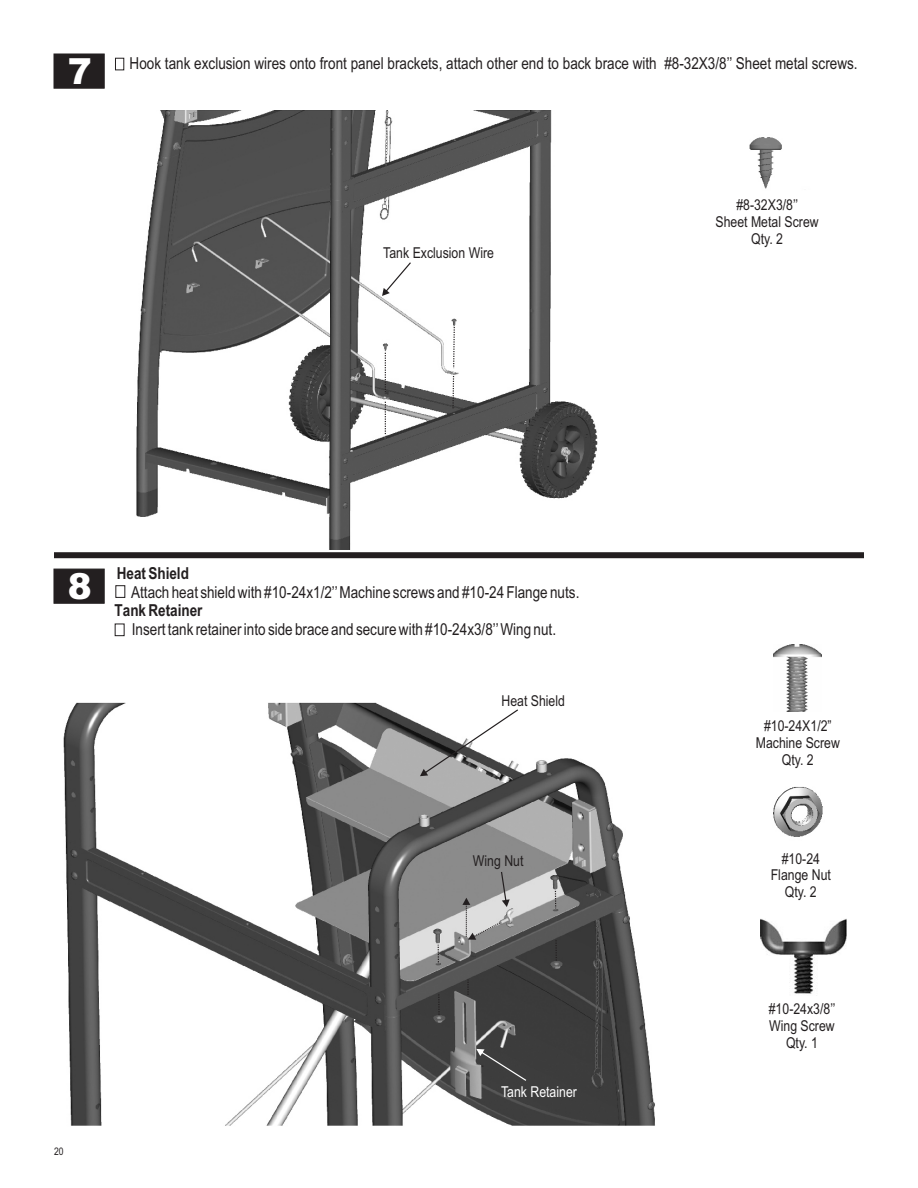
<style>
.page{position:relative;width:918px;height:1188px;background:#fff}
.page>*{position:absolute;margin:0;border:0;box-sizing:border-box;transform-origin:0 0}
.t1{font:900 36px "Arial";color:#fff}
.t2{font:16.5px "Arial Narrow";color:#231f20}
.t3{font:700 16.5px "Arial Narrow";color:#231f20}
.t4{font:15px/17px "Arial Narrow";color:#231f20;text-align:center}
.t5{font:15px "Arial Narrow";color:#fff}
.t6{font:10.5px "Arial Narrow";color:#231f20}
</style>
<div class="page">
<img style="left:761px;top:919px;width:85px;height:75px">
<img style="left:773px;top:787px;width:50px;height:50px">
<div style="left:54px;top:54px;width:50px;height:34px;background:#231f20"></div>
<div style="left:54px;top:569px;width:50px;height:34px;background:#231f20"></div>
<img style="left:773px;top:644px;width:48px;height:67px">
<img style="left:749px;top:137px;width:33px;height:52px">
<div style="left:54px;top:552px;width:810px;height:6px;background:#231f20"></div>
<div style="left:115px;top:58px;width:9px;height:12px;border:1px solid #231f20"></div>
<div style="left:116px;top:586px;width:9px;height:12px;border:1px solid #231f20"></div>
<img style="left:136px;top:110px;width:462px;height:439px">
<svg style="left:385px;top:353px;width:1px;height:41px"></svg>
<svg style="left:385px;top:402px;width:1px;height:33px"></svg>
<svg style="left:452px;top:326px;width:3px;height:84px"></svg>
<img style="left:63px;top:702px;width:592px;height:424px">
<svg style="left:467px;top:980px;width:2px;height:15px"></svg>
<svg style="left:438px;top:994px;width:2px;height:21px"></svg>
<svg style="left:438px;top:945px;width:1px;height:17px"></svg>
<svg style="left:420px;top:709px;width:98px;height:67px"></svg>
<svg style="left:476px;top:1049px;width:50px;height:32px;background:#4e4e4e"></svg>
<div style="left:115px;top:624px;width:9px;height:12px;border:1px solid #231f20"></div>
<svg style="left:538px;top:817px;width:19px;height:154px;background:#888"></svg>
<svg style="left:382px;top:262px;width:29px;height:34px"></svg>
<svg style="left:462px;top:872px;width:48px;height:68px;background:#a6a6a6"></svg>
<h1 class="t1" style="left:68px;top:58px;width:26px">7</h1>
<p class="t2" style="left:130px;top:57px;width:730px">Hook tank exclusion wires onto front panel brackets, attach other end to back brace with #8-32X3/8’’ Sheet metal screws.</p>
<p class="t4" style="left:383px;top:245px;width:112px">Tank Exclusion Wire</p>
<p class="t4" style="left:716px;top:197px;width:105px">#8-32X3/8’’<br>Sheet Metal Screw<br>Qty. 2</p>
<h1 class="t1" style="left:68px;top:573px;width:26px">8</h1>
<p class="t3" style="left:117px;top:567px;width:74px">Heat Shield</p>
<p class="t2" style="left:131px;top:586px;width:450px">Attach heat shield with #10-24x1/2’’ Machine screws and #10-24 Flange nuts.</p>
<p class="t3" style="left:115px;top:604px;width:89px">Tank Retainer</p>
<p class="t2" style="left:132px;top:623px;width:426px">Insert tank retainer into side brace and secure with #10-24x3/8’’ Wing nut.</p>
<p class="t6" style="left:54px;top:1148px;width:11px">20</p>
<p class="t4" style="left:501px;top:694px;width:65px">Heat Shield</p>
<p class="t4" style="left:473px;top:853px;width:52px">Wing Nut</p>
<p class="t5" style="left:501px;top:1086px;width:77px">Tank Retainer</p>
<p class="t4" style="left:756px;top:719px;width:86px">#10-24X1/2”<br>Machine Screw<br>Qty. 2</p>
<p class="t4" style="left:771px;top:851px;width:62px">#10-24<br>Flange Nut<br>Qty. 2</p>
<p class="t4" style="left:769px;top:1002px;width:68px">#10-24x3/8’’<br>Wing Screw<br>Qty. 1</p>
</div>
